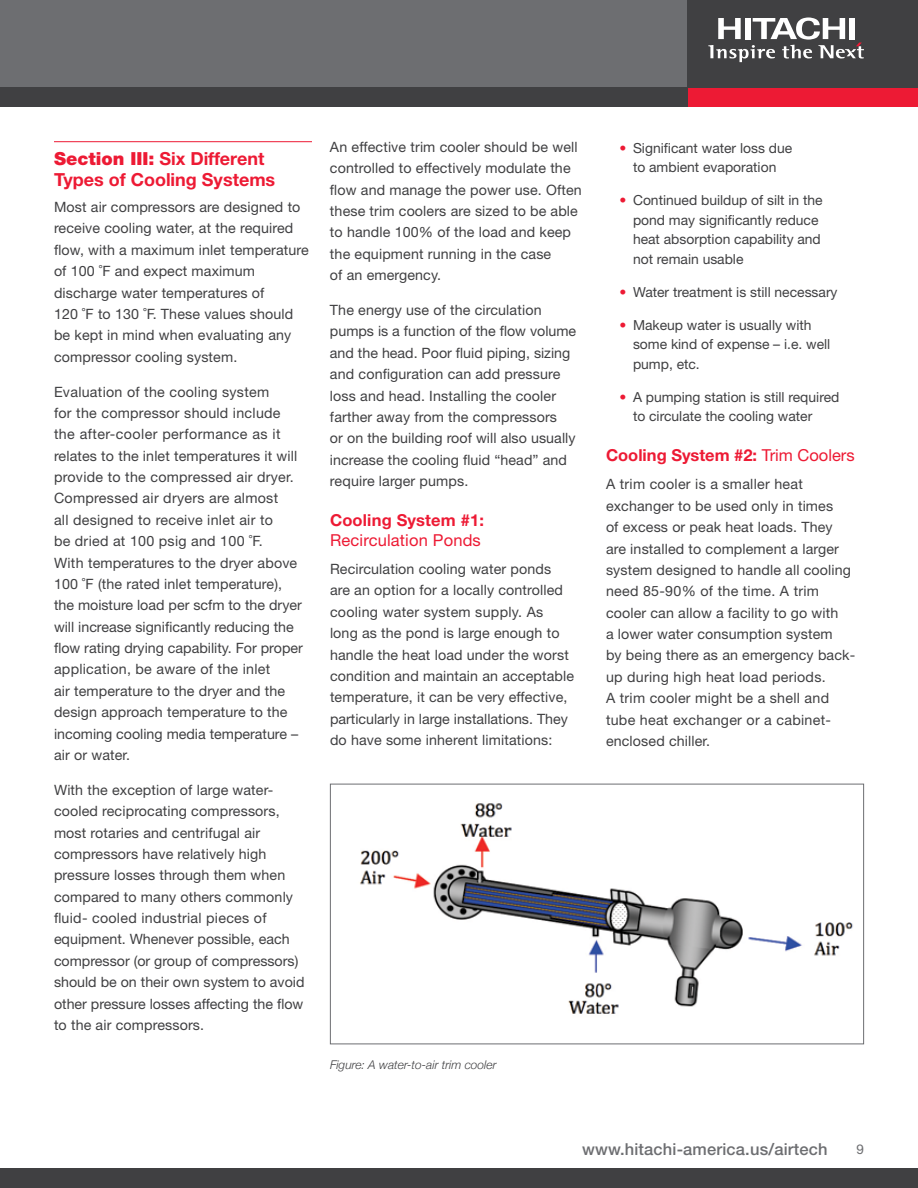
<style>
.page{position:relative;width:918px;height:1188px;background:#fff}
.page>*{position:absolute;margin:0;border:0;box-sizing:border-box;transform-origin:0 0}
.t1{font:700 18px/21.6px "Helvetica Neue LT Std";color:#ed1a34}
.t2{font:700 16.5px "Helvetica Neue LT Std";letter-spacing:.005em;color:#ed1a34}
.t3{font:500 16.5px "Helvetica Neue LT Std";letter-spacing:.01em;color:#6d6e71}
.t4{font:16.5px "Helvetica Neue LT Std";letter-spacing:.01em;color:#ed1a34}
.t5{font:14.25px/21.3px "Helvetica Neue LT Std";letter-spacing:.01em;color:#404042}
.t6{font:13.8px/19.5px "Helvetica Neue";color:#404042}
.t7{font:13.5px "Helvetica Neue LT Std";color:#6d6e71}
.t8{font:italic 300 12px "Helvetica Neue";color:#404042}
.s1{font-family:"Helvetica Neue";font-weight:900}
.s2{color:#ed1a34}
.s3{font-weight:400}
</style>
<div class="page">
<div style="left:685px;top:86px;width:233px;height:21px;background:#ed1a34"></div>
<div style="left:0;top:86px;width:687px;height:21px;background:#404042"></div>
<div style="left:670px;top:0;width:248px;height:87px;background:#404042"></div>
<svg style="left:708px;top:17px;width:156px;height:45px"></svg>
<div style="left:0;top:0;width:687px;height:87px;background:#6d6e71"></div>
<div style="left:0;top:1169px;width:918px;height:19px;background:#404042"></div>
<hr style="left:54px;top:141px;width:258px;height:1px;background:#ed1a34">
<img style="left:360px;top:803px;width:493px;height:211px">
<div style="left:330px;top:784px;width:534px;height:260px;border:1px solid #6d6e71"></div>
<p class="t1" style="left:54px;top:147px;width:223px"><span class="s1">Section III:</span> Six Different<br>Types of Cooling Systems</p>
<p class="t5" style="left:54px;top:196px;width:256px">Most air compressors are designed to receive cooling water, at the required flow, with a maximum inlet temperature of 100 ˚F and expect maximum discharge water temperatures of<br>120 ˚F to 130 ˚F. These values should be kept in mind when evaluating any compressor cooling system.</p>
<p class="t5" style="left:54px;top:381px;width:250px">Evaluation of the cooling system<br>for the compressor should include the after-cooler performance as it relates to the inlet temperatures it will provide to the compressed air dryer.<br>Compressed air dryers are almost<br>all designed to receive inlet air to<br>be dried at 100 psig and 100 ˚F.<br>With temperatures to the dryer above 100 ˚F (the rated inlet temperature), the moisture load per scfm to the dryer will increase significantly reducing the flow rating drying capability. For proper application, be aware of the inlet<br>air temperature to the dryer and the design approach temperature to the incoming cooling media temperature – air or water.</p>
<p class="t5" style="left:54px;top:779px;width:252px">With the exception of large water&shy;cooled reciprocating compressors, most rotaries and centrifugal air compressors have relatively high pressure losses through them when compared to many others commonly fluid- cooled industrial pieces of equipment. Whenever possible, each compressor (or group of compressors) should be on their own system to avoid other pressure losses affecting the flow to the air compressors.</p>
<p class="t5" style="left:330px;top:136px;width:253px">An effective trim cooler should be well controlled to effectively modulate the flow and manage the power use. Often these trim coolers are sized to be able to handle 100% of the load and keep the equipment running in the case<br>of an emergency.</p>
<p class="t5" style="left:330px;top:299px;width:248px">The energy use of the circulation pumps is a function of the flow volume and the head. Poor fluid piping, sizing and configuration can add pressure loss and head. Installing the cooler farther away from the compressors<br>or on the building roof will also usually increase the cooling fluid “head” and require larger pumps.</p>
<p class="t2" style="left:330px;top:510px;width:156px">Cooling System #1:</p>
<p class="t4" style="left:330px;top:530px;width:152px">Recirculation Ponds</p>
<p class="t5" style="left:330px;top:558px;width:246px">Recirculation cooling water ponds are an option for a locally controlled cooling water system supply. As long as the pond is large enough to handle the heat load under the worst condition and maintain an acceptable temperature, it can be very effective, particularly in large installations. They do have some inherent limitations:</p>
<p class="t8" style="left:330px;top:1058px;width:168px">Figure: A water-to-air trim cooler</p>
<p class="t6" style="left:620px;top:138px;width:174px;text-align:center"><span class="s2">•</span> Significant water loss due to ambient evaporation</p>
<p class="t6" style="left:633px;top:190px;width:191px;text-indent:-14px"><span class="s2">•</span> Continued buildup of silt in the pond may significantly reduce heat absorption capability and not remain usable</p>
<p class="t6" style="left:620px;top:282px;width:220px"><span class="s2">•</span> Water treatment is still necessary</p>
<p class="t6" style="left:633px;top:315px;width:199px;text-indent:-14px"><span class="s2">•</span> Makeup water is usually with some kind of expense – i.e. well pump, etc.</p>
<p class="t6" style="left:633px;top:387px;width:208px;text-indent:-14px"><span class="s2">•</span> A pumping station is still required to circulate the cooling water</p>
<p class="t2" style="left:606px;top:445px;width:250px">Cooling System #2: <span class="s3">Trim Coolers</span></p>
<p class="t5" style="left:606px;top:473px;width:251px">A trim cooler is a smaller heat exchanger to be used only in times<br>of excess or peak heat loads. They are installed to complement a larger system designed to handle all cooling need 85-90% of the time. A trim cooler can allow a facility to go with<br>a lower water consumption system<br>by being there as an emergency back&shy;up during high heat load periods.<br>A trim cooler might be a shell and tube heat exchanger or a cabinet&shy;enclosed chiller.</p>
<p class="t3" style="left:582px;top:1139px;width:247px">www.hitachi-america.us/airtech</p>
<p class="t7" style="left:856px;top:1141px;width:9px">9</p>
</div>
